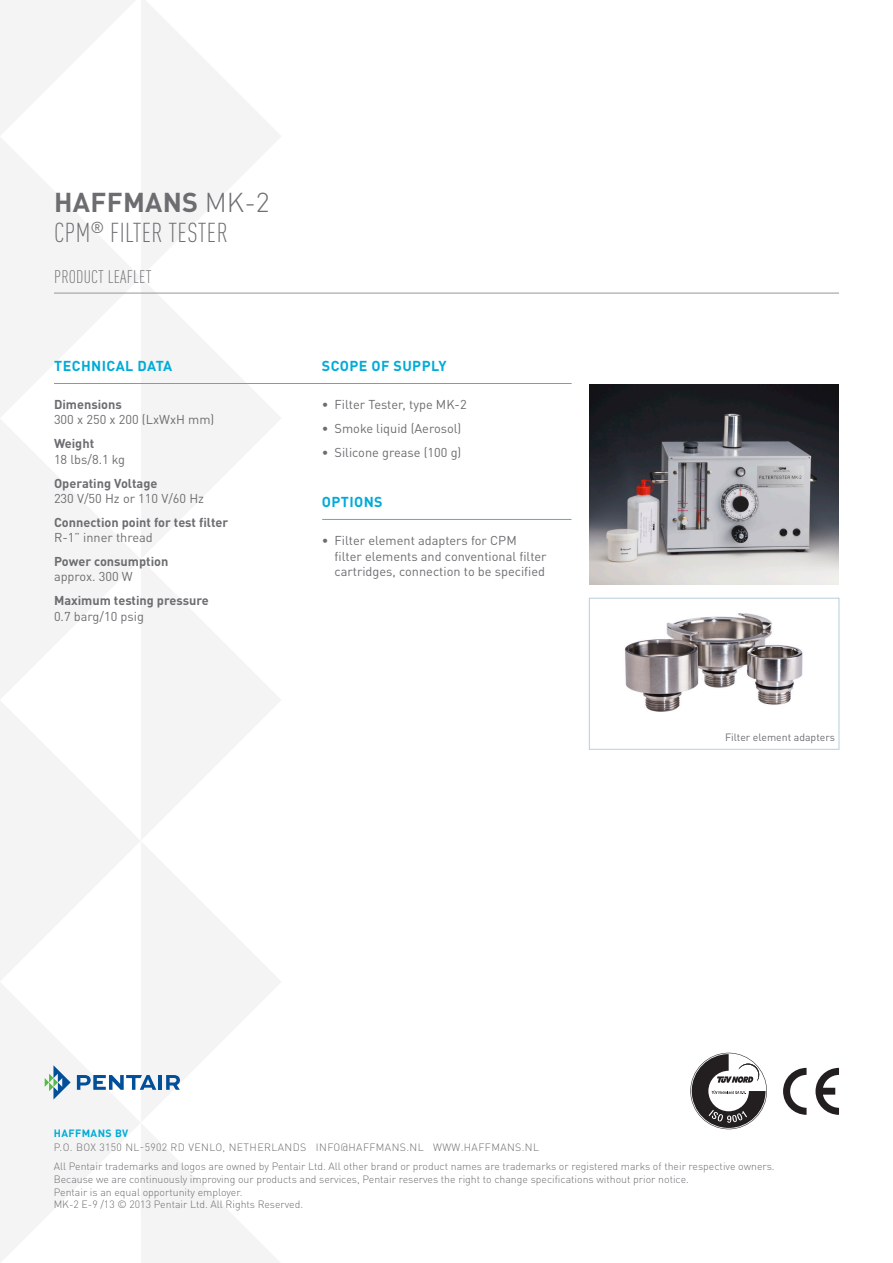
<style>
.page{position:relative;width:893px;height:1263px;background:#fff}
.page>*{position:absolute;margin:0;border:0;box-sizing:border-box;transform-origin:0 0}
.C_Descriptor_Title{font:300 condensed 27px "DIN Pro";letter-spacing:.01em;color:#6c6d70}
.BrandedProductLine_T{font:700 27px "DIN Pro";letter-spacing:.01em;color:#6c6d70}
.C_TitleSection{font:300 condensed 18px "DIN Pro";letter-spacing:.01em;color:#6c6d70}
.C_SubTitleBodyCopy{font:700 14.25px "DIN Pro";letter-spacing:.03em;color:#00abd7}
.C_BodyCopy{font:12.75px/15.3px "DIN Pro";color:#6c6d70}
.C_BodyCopy-2{font:700 12.75px/15.3px "DIN Pro";color:#6c6d70}
.B_LegalLine{font:300 10.5px "DIN Pro";color:#6c6d70}
.B_Signature_Address{font:300 10.5px "DIN Pro";letter-spacing:.04em;color:#6c6d70}
.C_Caption{font:10.5px "DIN Pro";color:#6c6d70}
.B_Signature_SolPlatf{font:700 10.5px "DIN Pro";letter-spacing:.04em;color:#00abd7}
.s1{font-weight:300}
.s2{font-weight:700}
.s3{font-weight:400}
</style>
<div class="page">
<svg style="left:0;top:0;width:280px;height:136px"></svg>
<svg style="left:0;top:136px;width:282px;height:282px"></svg>
<svg style="left:0;top:418px;width:281px;height:282px"></svg>
<svg style="left:0;top:700px;width:281px;height:282px"></svg>
<svg style="left:0;top:982px;width:280px;height:281px"></svg>
<svg style="left:45px;top:1065px;width:26px;height:34px"></svg>
<svg style="left:77px;top:1075px;width:79px;height:15px"></svg>
<hr style="left:159px;top:1075px;width:3px;height:15px;background:#014e99">
<svg style="left:166px;top:1075px;width:14px;height:15px"></svg>
<svg style="left:783px;top:1068px;width:23px;height:47px"></svg>
<svg style="left:815px;top:1068px;width:24px;height:47px"></svg>
<svg style="left:690px;top:1053px;width:77px;height:76px"></svg>
<hr style="left:54px;top:383px;width:518px;height:1px;background:#2abee0">
<hr style="left:54px;top:293px;width:785px;height:1px;background:#95979a">
<hr style="left:322px;top:519px;width:249px;height:1px;background:#2abee0">
<img style="left:589px;top:384px;width:250px;height:200px">
<img style="left:625px;top:613px;width:178px;height:99px">
<div style="left:589px;top:598px;width:250px;height:151px;border:1px solid #b7cfdd"></div>
<p class="BrandedProductLine_T" style="left:54px;top:180px;width:217px">HAFFMANS <span class="s1">MK-2</span></p>
<p class="C_Descriptor_Title" style="left:54px;top:214px;width:175px">CPM<sup>®</sup> FILTER TESTER</p>
<p class="C_TitleSection" style="left:54px;top:264px;width:99px">PRODUCT LEAFLET</p>
<p class="C_SubTitleBodyCopy" style="left:54px;top:354px;width:120px">TECHNICAL DATA</p>
<p class="C_SubTitleBodyCopy" style="left:322px;top:354px;width:126px">SCOPE OF SUPPLY</p>
<p class="C_BodyCopy" style="left:54px;top:395px;width:162px"><span class="s2">Dimensions<br></span>300 x 250 x 200 (LxWxH mm)</p>
<p class="C_BodyCopy" style="left:54px;top:435px;width:73px"><span class="s2">Weight<br></span>18 lbs/8.1 kg</p>
<p class="C_BodyCopy" style="left:54px;top:474px;width:152px"><span class="s2">Operating Voltage<br></span>230 V/50 Hz or 110 V/60 Hz</p>
<p class="C_BodyCopy-2" style="left:54px;top:513px;width:176px">Connection point for test filter<br><span class="s3">R-1” inner thread</span></p>
<p class="C_BodyCopy-2" style="left:54px;top:552px;width:116px">Power consumption <span class="s3">approx. 300 W</span></p>
<p class="C_BodyCopy-2" style="left:54px;top:591px;width:156px">Maximum testing pressure<br><span class="s3">0.7 barg/10 psig</span></p>
<p class="C_BodyCopy" style="left:322px;top:395px;width:146px">• Filter Tester, type MK-2</p>
<p class="C_BodyCopy" style="left:322px;top:419px;width:141px">• Smoke liquid (Aerosol)</p>
<p class="C_BodyCopy" style="left:322px;top:443px;width:141px">• Silicone grease (100 g)</p>
<p class="C_SubTitleBodyCopy" style="left:322px;top:490px;width:62px">OPTIONS</p>
<p class="C_BodyCopy" style="left:335px;top:532px;width:214px;text-indent:-13px">• Filter element adapters for CPM filter elements and conventional filter cartridges, connection to be specified</p>
<p class="C_Caption" style="left:725px;top:729px;width:111px">Filter element adapters</p>
<p class="B_Signature_SolPlatf" style="left:54px;top:1124px;width:76px">HAFFMANS BV</p>
<p class="B_Signature_Address" style="left:54px;top:1139px;width:487px">P.O. BOX 3150 NL-5902 RD VENLO, NETHERLANDS INFO@HAFFMANS.NL WWW.HAFFMANS.NL</p>
<p class="B_LegalLine" style="left:54px;top:1158px;width:722px">All Pentair trademarks and logos are owned by Pentair Ltd. All other brand or product names are trademarks or registered marks of their respective owners.</p>
<p class="B_LegalLine" style="left:54px;top:1171px;width:637px">Because we are continuously improving our products and services, Pentair reserves the right to change specifications without prior notice.</p>
<p class="B_LegalLine" style="left:54px;top:1184px;width:190px">Pentair is an equal opportunity employer.</p>
<p class="B_LegalLine" style="left:54px;top:1196px;width:251px">MK-2 E-9 /13 © 2013 Pentair Ltd. All Rights Reserved.</p>
</div>
